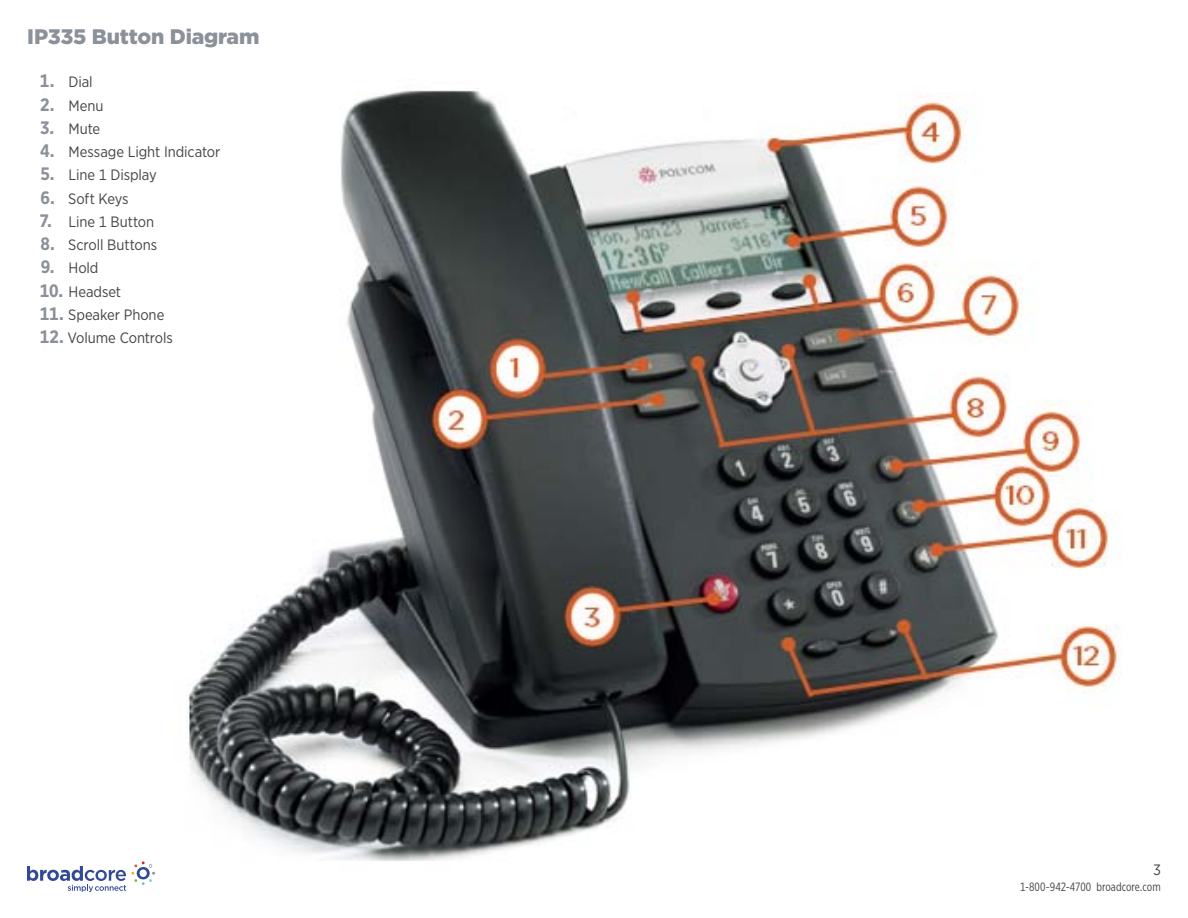
<style>
.page{position:relative;width:1188px;height:918px;background:#fff}
.page>*{position:absolute;margin:0;border:0;box-sizing:border-box;transform-origin:0 0}
.t1{font:900 21px "Gotham";letter-spacing:-.01em;color:#8b9099}
.t2{font:15px "Gotham Narrow";letter-spacing:-.005em;color:#454545}
.t3{font:12px "Gotham X Narrow";color:#454545}
.s1{font-weight:700;font-size:18px;color:#8b9099}
</style>
<div class="page">
<img style="left:186px;top:88px;width:935px;height:773px">
<svg style="left:27px;top:861px;width:128px;height:31px"></svg>
<h1 class="t1" style="left:27px;top:22px;width:234px">IP335 Button Diagram</h1>
<p class="t2" style="left:40px;top:73px;width:54px"><span class="s1">1.</span> Dial</p>
<p class="t2" style="left:40px;top:96px;width:65px"><span class="s1">2.</span> Menu</p>
<p class="t2" style="left:40px;top:119px;width:62px"><span class="s1">3.</span> Mute</p>
<p class="t2" style="left:40px;top:142px;width:182px"><span class="s1">4.</span> Message Light Indicator</p>
<p class="t2" style="left:40px;top:166px;width:118px"><span class="s1">5.</span> Line 1 Display</p>
<p class="t2" style="left:41px;top:189px;width:90px"><span class="s1">6.</span> Soft Keys</p>
<p class="t2" style="left:40px;top:212px;width:116px"><span class="s1">7.</span> Line 1 Button</p>
<p class="t2" style="left:41px;top:235px;width:118px"><span class="s1">8.</span> Scroll Buttons</p>
<p class="t2" style="left:41px;top:259px;width:59px"><span class="s1">9.</span> Hold</p>
<p class="t2" style="left:40px;top:282px;width:83px"><span class="s1">10.</span> Headset</p>
<p class="t2" style="left:40px;top:305px;width:126px"><span class="s1">11.</span> Speaker Phone</p>
<p class="t2" style="left:40px;top:328px;width:134px"><span class="s1">12.</span> Volume Controls</p>
<p class="t2" style="left:1153px;top:860px;width:9px">3</p>
<p class="t3" style="left:1020px;top:879px;width:142px">1-800-942-4700 broadcore.com</p>
</div>
